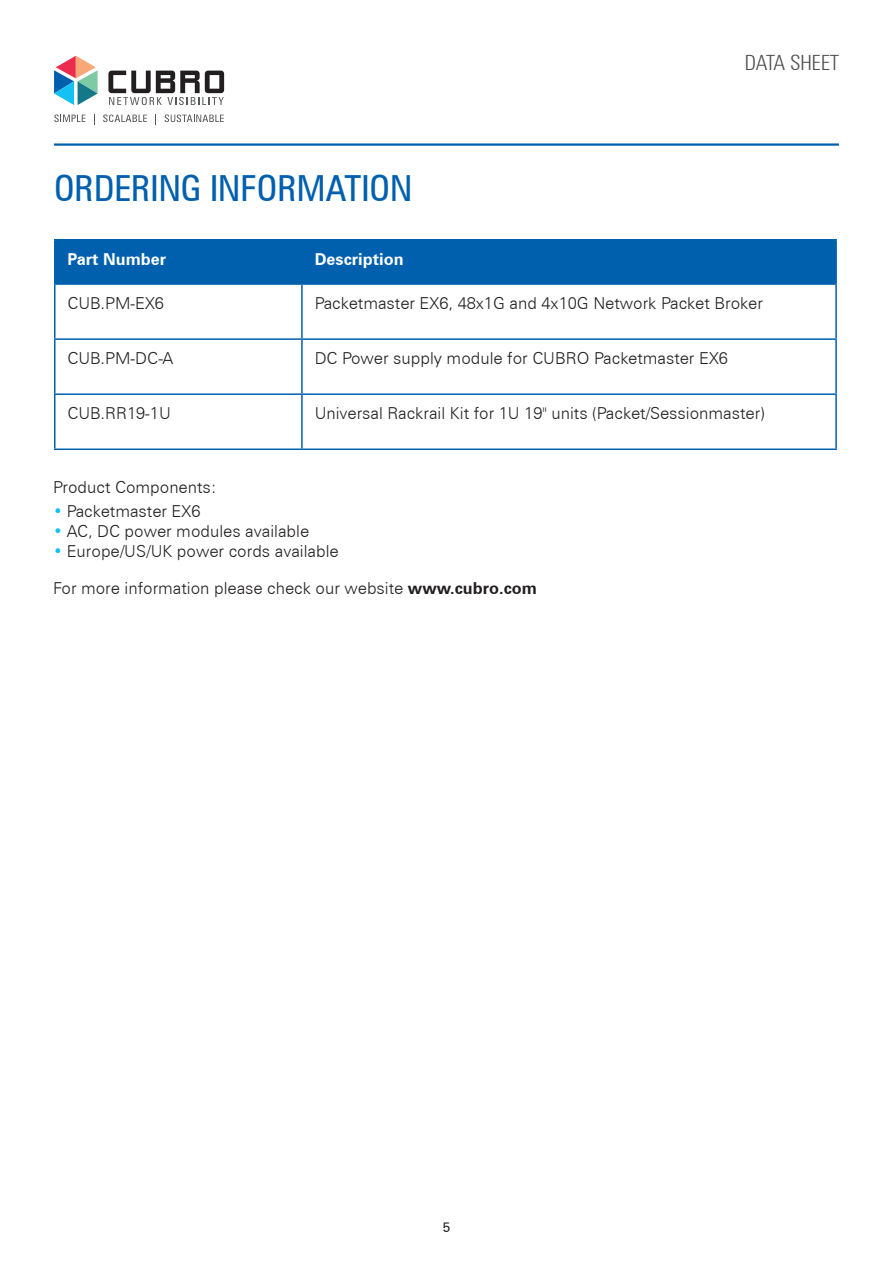
<style>
.page{position:relative;width:893px;height:1263px;background:#fff}
.page>*{position:absolute;margin:0;border:0;box-sizing:border-box;transform-origin:0 0}
.Heading_style{font:condensed 36px "Zurich BT";color:#0160ae}
.t1{font:300 condensed 21px "Zurich BT";color:#4b4c4d}
.Body_text_style{font:300 16.5px "Zurich BT";color:#231f20}
.Body_text_style-2{font:700 16.5px "Zurich BT";color:#fff}
.t2{font:13.5px "Zurich BT";color:#231f20}
.s1{font-stretch:condensed;color:#15c0f2}
.s2{font-weight:700}
</style>
<div class="page">
<svg style="left:108px;top:71px;width:116px;height:34px"></svg>
<svg style="left:54px;top:56px;width:44px;height:49px"></svg>
<svg style="left:54px;top:114px;width:31px;height:8px"></svg>
<svg style="left:103px;top:114px;width:44px;height:8px"></svg>
<svg style="left:165px;top:114px;width:59px;height:8px"></svg>
<hr style="left:54px;top:143px;width:785px;height:3px;background:#0160ae">
<div style="left:56px;top:240px;width:779px;height:43px;background:#0160ae"></div>
<hr style="left:54px;top:239px;width:248px;height:1px;background:#0160ae">
<hr style="left:54px;top:240px;width:2px;height:43px;background:#0160ae">
<hr style="left:302px;top:239px;width:535px;height:1px;background:#0160ae">
<hr style="left:301px;top:240px;width:2px;height:43px;background:#0160ae">
<hr style="left:835px;top:240px;width:2px;height:43px;background:#0160ae">
<hr style="left:54px;top:283px;width:248px;height:2px;background:#0160ae">
<hr style="left:54px;top:285px;width:2px;height:53px;background:#0160ae">
<hr style="left:302px;top:283px;width:535px;height:2px;background:#0160ae">
<hr style="left:301px;top:285px;width:2px;height:53px;background:#0160ae">
<hr style="left:835px;top:285px;width:2px;height:53px;background:#0160ae">
<hr style="left:54px;top:338px;width:248px;height:2px;background:#0160ae">
<hr style="left:54px;top:340px;width:2px;height:53px;background:#0160ae">
<hr style="left:302px;top:338px;width:535px;height:2px;background:#0160ae">
<hr style="left:301px;top:340px;width:2px;height:53px;background:#0160ae">
<hr style="left:835px;top:340px;width:2px;height:53px;background:#0160ae">
<hr style="left:54px;top:393px;width:248px;height:2px;background:#0160ae">
<hr style="left:54px;top:395px;width:2px;height:53px;background:#0160ae">
<hr style="left:302px;top:393px;width:535px;height:2px;background:#0160ae">
<hr style="left:301px;top:395px;width:2px;height:53px;background:#0160ae">
<hr style="left:835px;top:395px;width:2px;height:53px;background:#0160ae">
<hr style="left:54px;top:448px;width:248px;height:2px;background:#0160ae">
<hr style="left:302px;top:448px;width:535px;height:2px;background:#0160ae">
<p class="Heading_style" style="left:54px;top:167px;width:360px">ORDERING INFORMATION</p>
<p class="t1" style="left:745px;top:50px;width:96px">DATA SHEET</p>
<p class="Body_text_style-2" style="left:68px;top:249px;width:100px">Part Number</p>
<p class="Body_text_style-2" style="left:315px;top:249px;width:90px">Description</p>
<p class="Body_text_style" style="left:68px;top:293px;width:98px">CUB.PM-EX6</p>
<p class="Body_text_style" style="left:315px;top:293px;width:450px">Packetmaster EX6, 48x1G and 4x10G Network Packet Broker</p>
<p class="Body_text_style" style="left:68px;top:348px;width:107px">CUB.PM-DC-A</p>
<p class="Body_text_style" style="left:315px;top:348px;width:415px">DC Power supply module for CUBRO Packetmaster EX6</p>
<p class="Body_text_style" style="left:68px;top:404px;width:105px">CUB.RR19-1U</p>
<p class="Body_text_style" style="left:315px;top:404px;width:452px">Universal Rackrail Kit for 1U 19" units (Packet/Sessionmaster)</p>
<p class="Body_text_style" style="left:53px;top:477px;width:165px">Product Components:</p>
<p class="Body_text_style" style="left:53px;top:501px;width:149px"><span class="s1">•</span> Packetmaster EX6</p>
<p class="Body_text_style" style="left:53px;top:521px;width:257px"><span class="s1">•</span> AC, DC power modules available</p>
<p class="Body_text_style" style="left:53px;top:541px;width:287px"><span class="s1">•</span> Europe/US/UK power cords available</p>
<p class="Body_text_style" style="left:53px;top:578px;width:485px">For more information please check our website <span class="s2">www.cubro.com</span></p>
<p class="t2" style="left:443px;top:1219px;width:9px">5</p>
</div>
